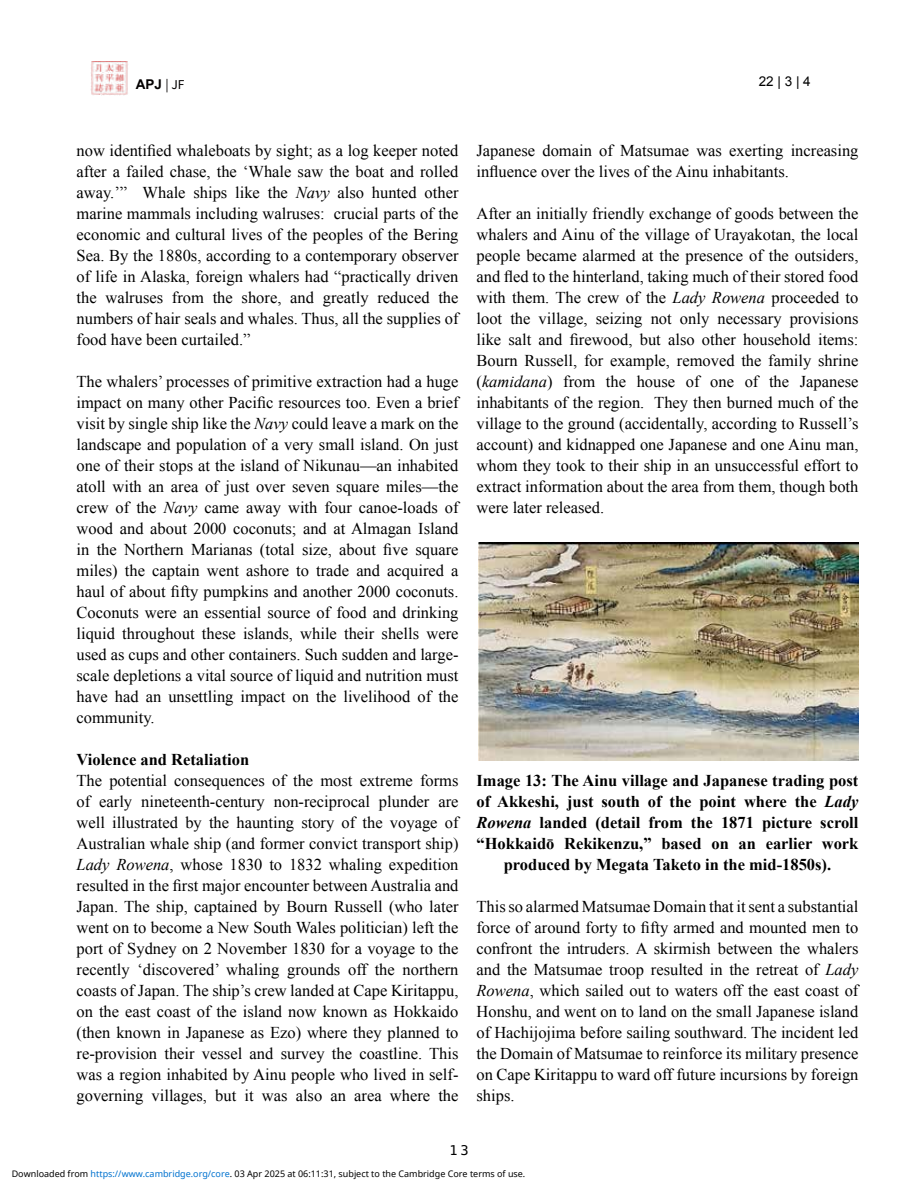
<style>
.page{position:relative;width:918px;height:1188px;background:#fff}
.page>*{position:absolute;margin:0;border:0;box-sizing:border-box;transform-origin:0 0}
.t1{font:16.5px/21px "Times New Roman";color:#000;text-align:justify}
.t2{font:700 16.5px/21px "Times New Roman";color:#000;text-align:center}
.t3{font:700 13.5px "Arial";color:#030000}
.t4{font:13.5px "Arial";color:#000101}
.t5{font:13.5px "Hack";color:#000}
.t6{font:9px "Noto Sans";color:#000}
.s1{font-family:"Source Sans 3";font-weight:400}
.s2{font-style:italic}
.s3{color:#0172cf}
</style>
<div class="page">
<img style="left:91px;top:61px;width:37px;height:34px">
<img style="left:478px;top:542px;width:380px;height:219px">
<p class="t3" style="left:136px;top:76px;width:50px">APJ <span class="s1">| JF</span></p>
<p class="t4" style="left:759px;top:72px;width:54px">22 | 3 | 4</p>
<p class="t1" style="left:77px;top:139px;width:384px">now identified whaleboats by sight; as a log keeper noted after a failed chase, the ‘Whale saw the boat and rolled away.’” Whale ships like the <span class="s2">Navy</span> also hunted other marine mammals including walruses: crucial parts of the economic and cultural lives of the peoples of the Bering Sea. By the 1880s, according to a contemporary observer of life in Alaska, foreign whalers had “practically driven the walruses from the shore, and greatly reduced the numbers of hair seals and whales. Thus, all the supplies of food have been curtailed.”</p>
<p class="t1" style="left:77px;top:370px;width:384px">The whalers’ processes of primitive extraction had a huge impact on many other Pacific resources too. Even a brief visit by single ship like the <span class="s2">Navy</span> could leave a mark on the landscape and population of a very small island. On just one of their stops at the island of Nikunau—an inhabited atoll with an area of just over seven square miles—the crew of the <span class="s2">Navy</span> came away with four canoe-loads of wood and about 2000 coconuts; and at Almagan Island in the Northern Marianas (total size, about five square miles) the captain went ashore to trade and acquired a haul of about fifty pumpkins and another 2000 coconuts.<br>Coconuts were an essential source of food and drinking liquid throughout these islands, while their shells were used as cups and other containers. Such sudden and large&shy;scale depletions a vital source of liquid and nutrition must have had an unsettling impact on the livelihood of the community.</p>
<p class="t2" style="left:77px;top:748px;width:174px">Violence and Retaliation</p>
<p class="t1" style="left:77px;top:769px;width:384px">The potential consequences of the most extreme forms of early nineteenth-century non-reciprocal plunder are well illustrated by the haunting story of the voyage of Australian whale ship (and former convict transport ship)<br><span class="s2">Lady Rowena</span>, whose 1830 to 1832 whaling expedition resulted in the first major encounter between Australia and Japan. The ship, captained by Bourn Russell (who later went on to become a New South Wales politician) left the port of Sydney on 2 November 1830 for a voyage to the recently ‘discovered’ whaling grounds off the northern coasts of Japan. The ship’s crew landed at Cape Kiritappu, on the east coast of the island now known as Hokkaido (then known in Japanese as Ezo) where they planned to re-provision their vessel and survey the coastline. This was a region inhabited by Ainu people who lived in self&shy;governing villages, but it was also an area where the</p>
<p class="t1" style="left:477px;top:139px;width:383px">Japanese domain of Matsumae was exerting increasing influence over the lives of the Ainu inhabitants.</p>
<p class="t1" style="left:477px;top:202px;width:384px">After an initially friendly exchange of goods between the whalers and Ainu of the village of Urayakotan, the local people became alarmed at the presence of the outsiders, and fled to the hinterland, taking much of their stored food with them. The crew of the <span class="s2">Lady Rowena</span> proceeded to loot the village, seizing not only necessary provisions like salt and firewood, but also other household items:<br>Bourn Russell, for example, removed the family shrine (<span class="s2">kamidana</span>) from the house of one of the Japanese inhabitants of the region. They then burned much of the village to the ground (accidentally, according to Russell’s account) and kidnapped one Japanese and one Ainu man, whom they took to their ship in an unsuccessful effort to extract information about the area from them, though both were later released.</p>
<p class="t2" style="left:477px;top:769px;width:383px">Image 13: The Ainu village and Japanese trading post of Akkeshi, just south of the point where the <span class="s2">Lady Rowena</span> landed (detail from the 1871 picture scroll “Hokkaidō Rekikenzu,” based on an earlier work produced by Megata Taketo in the mid-1850s).</p>
<p class="t1" style="left:477px;top:895px;width:384px">This so alarmed Matsumae Domain that it sent a substantial force of around forty to fifty armed and mounted men to confront the intruders. A skirmish between the whalers and the Matsumae troop resulted in the retreat of <span class="s2">Lady Rowena</span>, which sailed out to waters off the east coast of Honshu, and went on to land on the small Japanese island of Hachijojima before sailing southward. The incident led the Domain of Matsumae to reinforce its military presence on Cape Kiritappu to ward off future incursions by foreign ships.</p>
<p class="t5" style="left:450px;top:1142px;width:20px">13</p>
<p class="t6" style="left:12px;top:1168px;width:515px">Downloaded from <span class="s3">https://www.cambridge.org/core</span>. 03 Apr 2025 at 06:11:31, subject to the Cambridge Core terms of use.</p>
</div>
